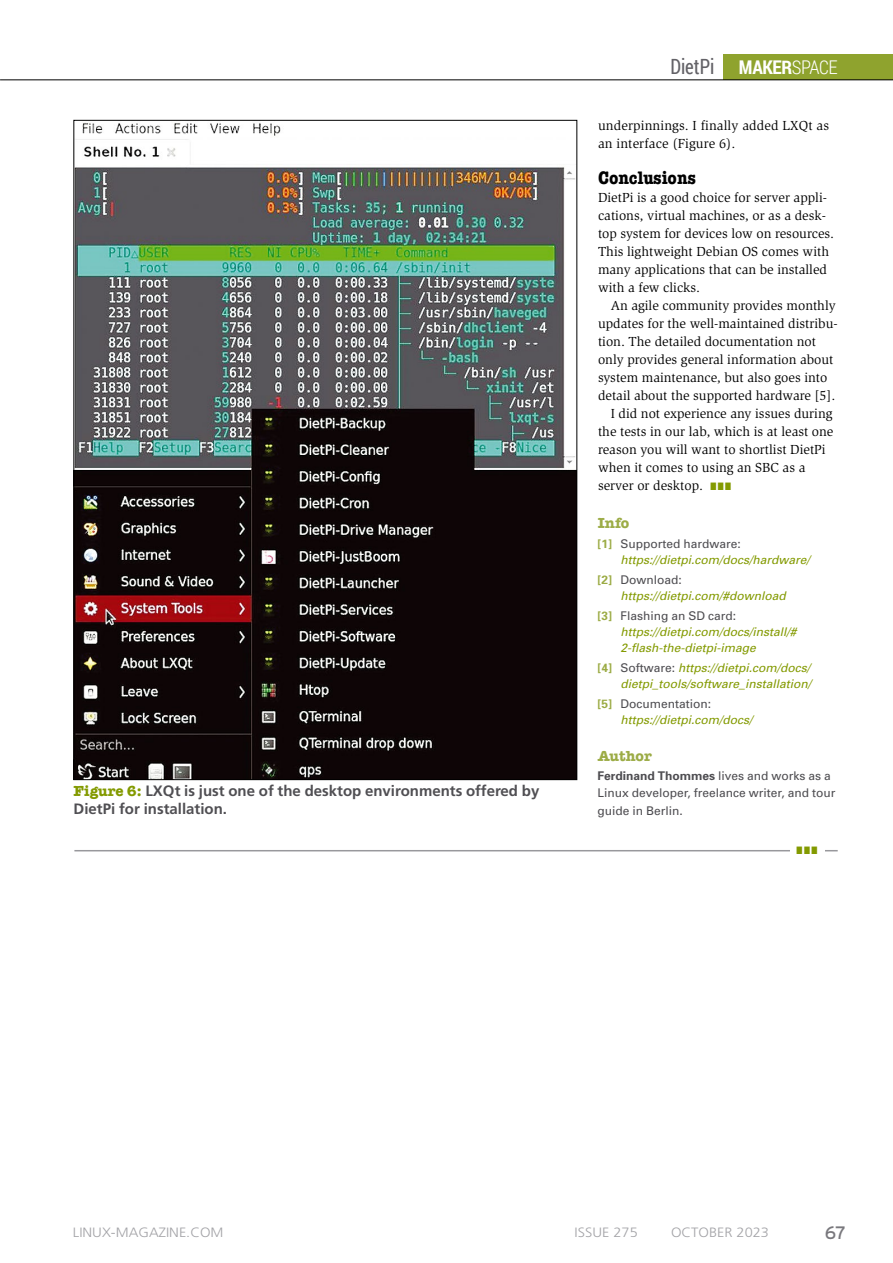
<style>
.page{position:relative;width:893px;height:1263px;background:#fff}
.page>*{position:absolute;margin:0;border:0;box-sizing:border-box;transform-origin:0 0}
.t1{font:21px "Roboto Condensed";color:#636267;scale:.9 1}
.t2{font:700 condensed 18.75px "American Typewriter";color:#000;scale:1.13 1}
.t3{font:18px "Interstate";color:#79787d}
.t4{font:700 15px/18px "Frutiger";color:#504f53}
.t5{font:700 15px "American Typewriter";color:#9cac46}
.t6{font:13.5px/18px "Slimbach";color:#000}
.t7{font:300 13.5px "Frutiger";color:#a3a3a7;scale:1.08 1}
.t8{font:italic 12px/15.9px "Univers";color:#839a00}
.t9{font:12px/17.4px "Univers";color:#4e4d51}
.t10{font:10.8px "Zapf Dingbats ITC";color:#839a00;scale:.72 1}
.s1{font-weight:700;font-size:18.9px;color:#fff}
.s2{font-weight:300;font-size:18.9px;color:#fff}
.s3{color:#839a00}
.s4{font-weight:700;font-style:normal;color:#9bab44}
.s5{font-style:normal;color:#4e4d51}
.s6{font-family:"American Typewriter";color:#839a00}
.s7{font-weight:700}
</style>
<div class="page">
<img style="left:76px;top:123px;width:499px;height:655px">
<hr style="left:74px;top:850px;width:764px;height:1px;background:#98989c">
<div style="left:790px;top:833px;width:34px;height:36px;background:#fff"></div>
<div style="left:723px;top:54px;width:170px;height:25px;background:#8fa32e"></div>
<hr style="left:0;top:80px;width:893px;height:1px;background:#000">
<h1 class="t1" style="left:670px;top:52px;width:187px">DietPi <span class="s1">MAKER</span><span class="s2">SPACE</span></h1>
<p class="t6" style="left:598px;top:117px;width:233px">underpinnings. I finally added LXQt as an interface (Figure 6).</p>
<p class="t2" style="left:598px;top:163px;width:88px">Conclusions</p>
<p class="t6" style="left:598px;top:189px;width:231px">DietPi is a good choice for server appli-</p>
<p class="t6" style="left:598px;top:207px;width:229px">cations, virtual machines, or as a desk-</p>
<p class="t6" style="left:598px;top:225px;width:237px">top system for devices low on resources.</p>
<p class="t6" style="left:598px;top:243px;width:233px">This lightweight Debian OS comes with</p>
<p class="t6" style="left:598px;top:261px;width:230px">many applications that can be installed</p>
<p class="t6" style="left:598px;top:279px;width:103px">with a few clicks.</p>
<p class="t6" style="left:611px;top:297px;width:226px">An agile community provides monthly</p>
<p class="t6" style="left:598px;top:315px;width:241px">updates for the well-maintained distribu-</p>
<p class="t6" style="left:598px;top:333px;width:219px">tion. The detailed documentation not</p>
<p class="t6" style="left:598px;top:351px;width:237px">only provides general information about</p>
<p class="t6" style="left:598px;top:369px;width:231px">system maintenance, but also goes into</p>
<p class="t6" style="left:598px;top:387px;width:239px">detail about the supported hardware [5].</p>
<p class="t6" style="left:611px;top:405px;width:223px">I did not experience any issues during</p>
<p class="t6" style="left:598px;top:423px;width:237px">the tests in our lab, which is at least one</p>
<p class="t6" style="left:598px;top:441px;width:229px">reason you will want to shortlist DietPi</p>
<p class="t6" style="left:598px;top:459px;width:209px">when it comes to using an SBC as a</p>
<p class="t6" style="left:598px;top:477px;width:134px">server or desktop. <span class="s3">■</span> <span class="s3">■</span> <span class="s3">■</span></p>
<p class="t5" style="left:598px;top:509px;width:33px">Info</p>
<p class="t8" style="left:620px;top:535px;width:191px;text-indent:-23px"><span class="s4">[1]</span> <span class="s5">Supported hardware: </span>https://dietpi.com/docs/hardware/</p>
<p class="t8" style="left:620px;top:571px;width:167px;text-indent:-23px"><span class="s4">[2]</span> <span class="s5">Download: </span>https://dietpi.com/#download</p>
<p class="t8" style="left:620px;top:608px;width:178px;text-indent:-23px"><span class="s4">[3]</span> <span class="s5">Flashing an SD card: </span>https://dietpi.com/docs/install/#<br>2‑flash‑the‑dietpi‑image</p>
<p class="t8" style="left:597px;top:660px;width:215px;text-align:right"><span class="s4">[4]</span> <span class="s5">Software:</span> https://dietpi.com/docs/ dietpi_tools/software_installation/</p>
<p class="t8" style="left:620px;top:696px;width:134px;text-indent:-23px"><span class="s4">[5]</span> <span class="s5">Documentation: </span>https://dietpi.com/docs/</p>
<p class="t4" style="left:74px;top:782px;width:467px"><span class="s6">Figure 6:</span> LXQt is just one of the desktop environments offered by<br>DietPi for installation.</p>
<p class="t5" style="left:598px;top:743px;width:55px">Author</p>
<p class="t9" style="left:597px;top:767px;width:239px"><span class="s7">Ferdinand Thommes</span> lives and works as a<br>Linux developer, freelance writer, and tour guide in Berlin.</p>
<p class="t10" style="left:797px;top:845px;width:30px">■■■</p>
<p class="t7" style="left:73px;top:1224px;width:141px">LINUX-MAGAZINE.COM</p>
<p class="t7" style="left:575px;top:1224px;width:60px">ISSUE 275</p>
<p class="t7" style="left:671px;top:1224px;width:92px">OCTOBER 2023</p>
<p class="t3" style="left:825px;top:1222px;width:23px">67</p>
</div>
